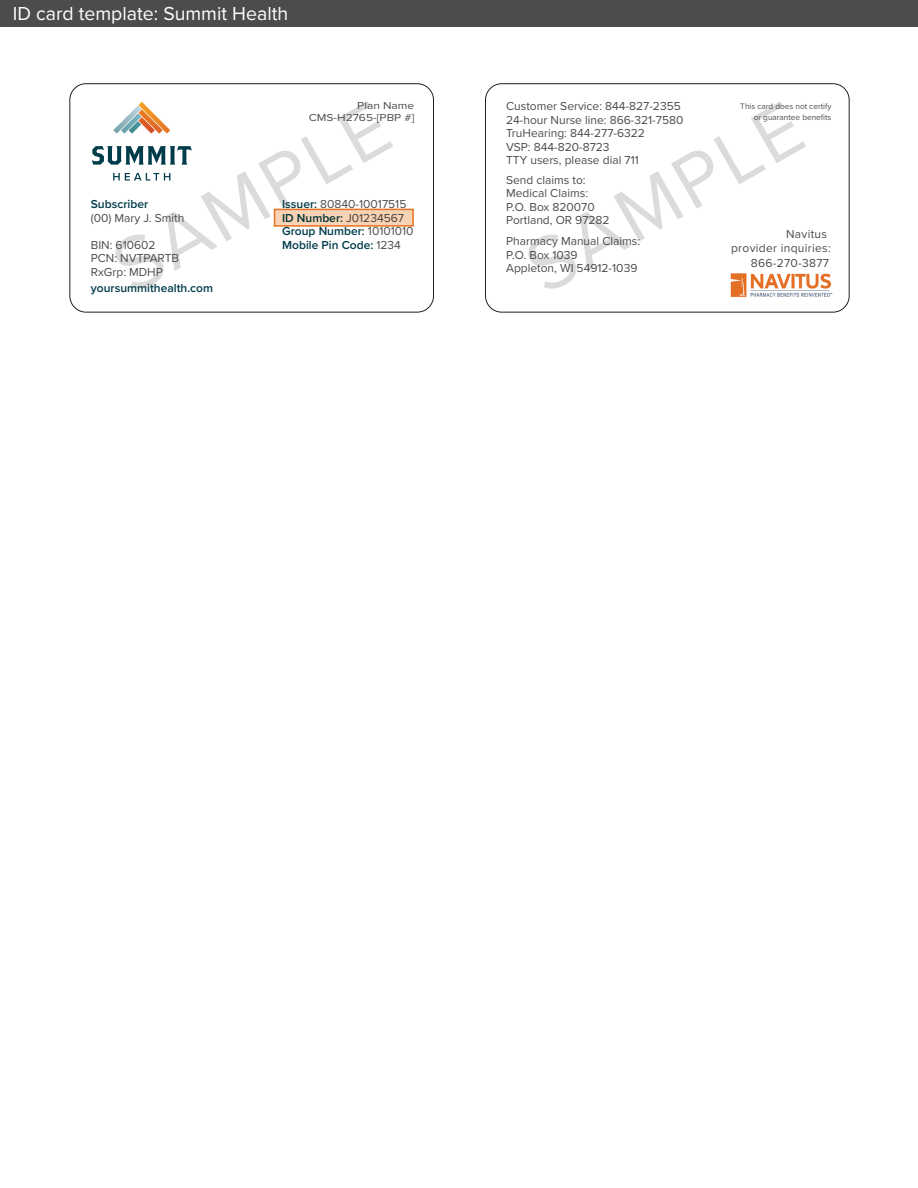
<style>
.page{position:relative;width:918px;height:1188px;background:#fff}
.page>*{position:absolute;margin:0;border:0;box-sizing:border-box;transform-origin:0 0}
.t1{font:19.5px "Proxima Nova";color:#fff}
.t2{font:12px/13.5px "Proxima Nova";color:#4b4c4d}
.t3{font:600 12px/13.5px "Proxima Nova";color:#013c4b}
.t4{font:12px/13.6px "Proxima Nova";letter-spacing:.025em;color:#4b4c4d}
.t5{font:10.5px/11.7px "Proxima Nova";color:#4b4c4d;text-align:right;scale:1.15 1}
.t6{font:8.25px/10.5px "Proxima Nova";color:#4b4c4d;text-align:right}
.s1{font-weight:400;color:#4b4c4d}
</style>
<div class="page">
<div style="left:0;top:0;width:918px;height:27px;background:#4b4c4d"></div>
<div style="left:70px;top:84px;width:364px;height:228px;border:1px solid #231f20;border-radius:16px"></div>
<div style="left:485px;top:84px;width:364px;height:228px;border:1px solid #231f20;border-radius:16px"></div>
<img style="left:730px;top:273px;width:103px;height:25px">
<svg style="left:92px;top:101px;width:301px;height:188px"></svg>
<svg style="left:528px;top:101px;width:278px;height:188px"></svg>
<div style="left:274px;top:209px;width:140px;height:18px;background:#f8d3b5;border:2px solid #e87224"></div>
<h1 class="t1" style="left:13px;top:-1px;width:277px">ID card template: Summit Health</h1>
<p class="t5" style="left:309px;top:99px;width:93px">Plan Name<br>CMS-H2765-[PBP #]</p>
<p class="t3" style="left:91px;top:197px;width:59px">Subscriber</p>
<p class="t2" style="left:91px;top:210px;width:95px">(00) Mary J. Smith</p>
<p class="t2" style="left:91px;top:237px;width:90px">BIN: 610602<br>PCN: NVTPARTB<br>RxGrp: MDHP</p>
<p class="t3" style="left:91px;top:281px;width:124px">yoursummithealth.com</p>
<p class="t3" style="left:282px;top:197px;width:133px">Issuer: <span class="s1">80840-10017515<br></span>ID Number: <span class="s1">J01234567<br></span>Group Number: <span class="s1">10101010<br></span>Mobile Pin Code: <span class="s1">1234</span></p>
<p class="t2" style="left:506px;top:99px;width:179px">Customer Service: 844-827-2355<br>24-hour Nurse line: 866-321-7580<br>TruHearing: 844-277-6322<br>VSP: 844-820-8723<br>TTY users, please dial 711</p>
<p class="t2" style="left:506px;top:173px;width:105px">Send claims to:<br>Medical Claims:<br>P.O. Box 820070<br>Portland, OR 97282</p>
<p class="t2" style="left:506px;top:234px;width:136px">Pharmacy Manual Claims:<br>P.O. Box 1039<br>Appleton, WI 54912-1039</p>
<p class="t6" style="left:740px;top:101px;width:93px">This card does not certify or guarantee benefits</p>
<p class="t4" style="left:731px;top:227px;width:101px;text-indent:55px">Navitus provider inquiries:</p>
<p class="t4" style="left:751px;top:256px;width:80px">866-270-3877</p>
</div>
